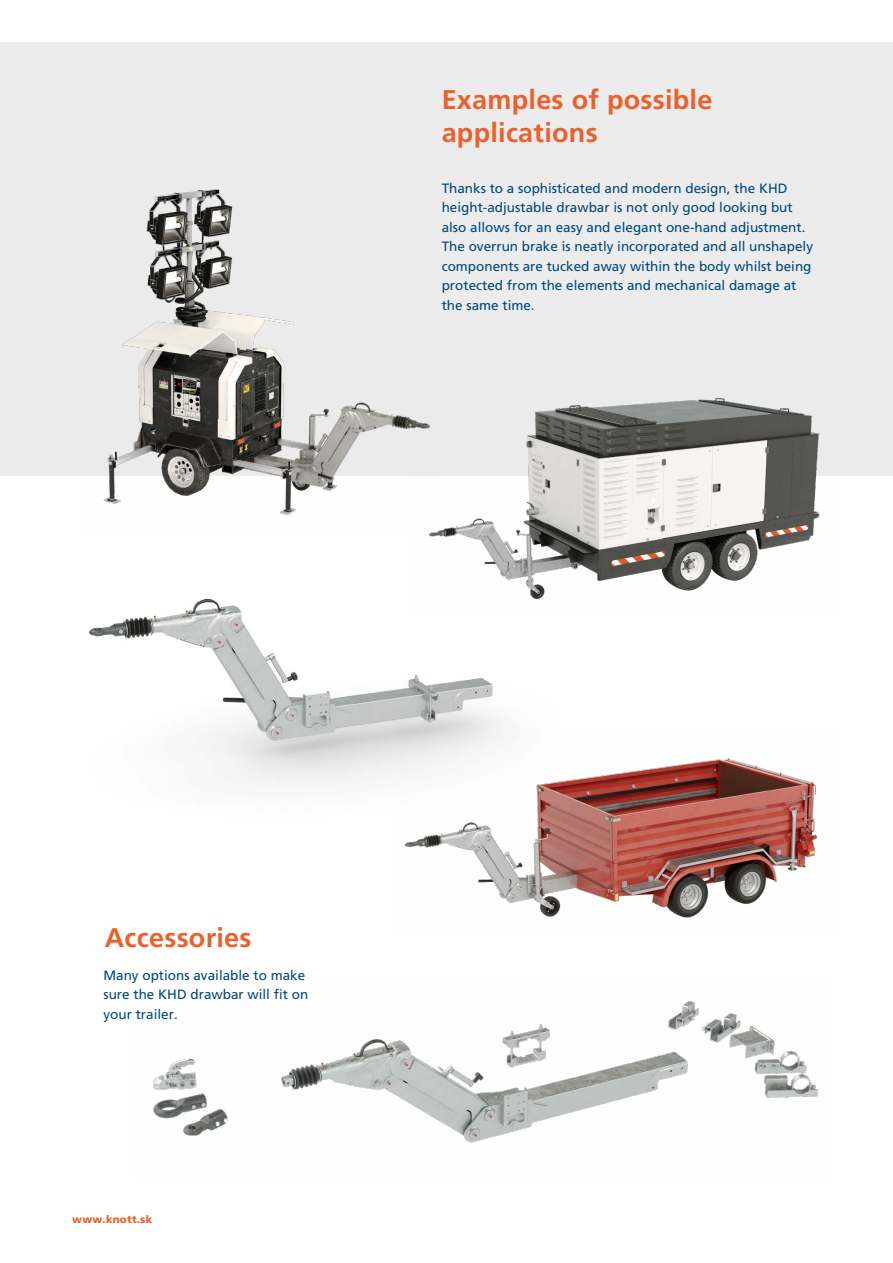
<style>
.page{position:relative;width:893px;height:1263px;background:#fff}
.page>*{position:absolute;margin:0;border:0;box-sizing:border-box;transform-origin:0 0}
.t1{font:700 27px/32.4px "Frutiger CE";letter-spacing:.01em;color:#eb602b}
.t2{font:13.5px/19.5px "Frutiger CE";color:#00497b}
.t3{font:10.5px "Frutiger CE Black";letter-spacing:.02em;color:#eb602b}
</style>
<div class="page">
<div style="left:0;top:43px;width:893px;height:433px;background:#ececed"></div>
<img style="left:89px;top:598px;width:414px;height:187px">
<img style="left:153px;top:1001px;width:666px;height:142px">
<img style="left:399px;top:732px;width:419px;height:186px">
<img style="left:103px;top:189px;width:305px;height:326px">
<img style="left:408px;top:397px;width:412px;height:217px">
<h1 class="t1" style="left:442px;top:84px;width:272px">Examples of possible applications</h1>
<p class="t2" style="left:442px;top:179px;width:373px">Thanks to a sophisticated and modern design, the KHD height-adjustable drawbar is not only good looking but also allows for an easy and elegant one-hand adjustment.<br>The overrun brake is neatly incorporated and all unshapely components are tucked away within the body whilst being protected from the elements and mechanical damage at the same time.</p>
<h1 class="t1" style="left:105px;top:922px;width:148px">Accessories</h1>
<p class="t2" style="left:103px;top:965px;width:206px">Many options available to make sure the KHD drawbar will fit on your trailer.</p>
<p class="t3" style="left:72px;top:1214px;width:81px">www.knott.sk</p>
</div>
